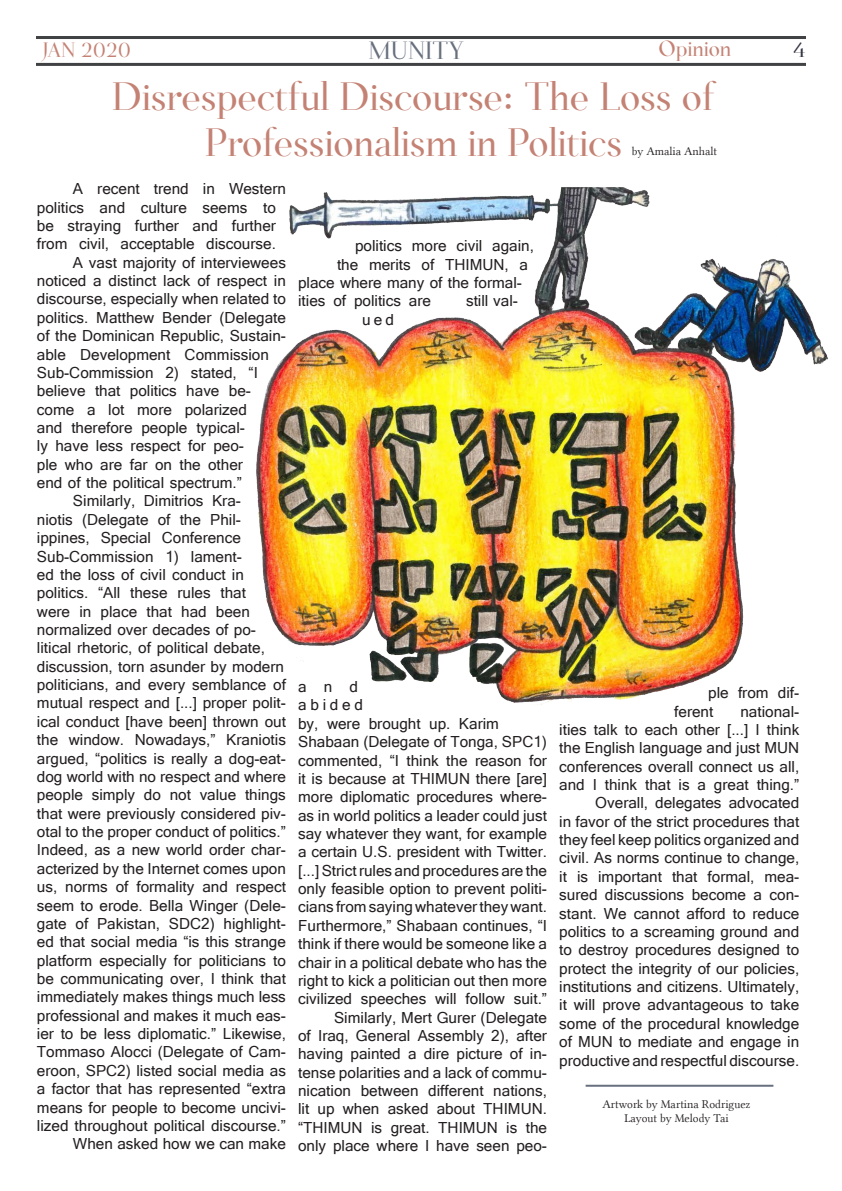
<style>
.page{position:relative;width:842px;height:1191px;background:#fff}
.page>*{position:absolute;margin:0;border:0;box-sizing:border-box;transform-origin:0 0}
.t1{font:38px/45.6px "Salinas Demo";color:#c48274;text-align:center}
.t2{font:24px "Salinas Demo";color:#68707e}
.t3{font:21px "Salinas Demo";color:#c48274}
.t4{font:20px "Salinas Demo";color:#c48274}
.t5{font:20px "Salinas Demo";color:#32333f}
.t6{font:15.3px/18.4px "Microsoft Sans Serif";color:#231f20}
.t7{font:12px/14.4px "Lin Libertine Display";color:#231f20;text-align:center}
</style>
<div class="page">
<hr style="left:36px;top:36px;width:770px;height:3px;background:#404244">
<hr style="left:36px;top:63px;width:770px;height:3px;background:#404244">
<hr style="left:586px;top:1084px;width:187px;height:2px;background:#68707e">
<img style="left:256px;top:187px;width:572px;height:518px">
<h3 class="t3" style="left:658px;top:37px;width:74px">Opinion</h3>
<h3 class="t4" style="left:43px;top:39px;width:90px">JAN 2020</h3>
<h2 class="t2" style="left:368px;top:37px;width:97px">MUNITY</h2>
<h3 class="t5" style="left:794px;top:39px;width:13px">4</h3>
<h1 class="t1" style="left:112px;top:74px;width:604px">Disrespectful Discourse: The Loss of<br>Professionalism in Politics</h1>
<p class="t6" style="left:73px;top:180px;width:214px">A recent trend in Western</p>
<p class="t6" style="left:37px;top:198px;width:240px">politics and culture seems to</p>
<p class="t6" style="left:37px;top:216px;width:240px">be straying further and further</p>
<p class="t6" style="left:37px;top:235px;width:240px">from civil, acceptable discourse.</p>
<p class="t6" style="left:73px;top:253px;width:214px">A vast majority of interviewees</p>
<p class="t6" style="left:37px;top:271px;width:250px">noticed a distinct lack of respect in</p>
<p class="t6" style="left:37px;top:290px;width:250px">discourse, especially when related to</p>
<p class="t6" style="left:37px;top:308px;width:250px">politics. Matthew Bender (Delegate</p>
<p class="t6" style="left:37px;top:326px;width:251px">of the Dominican Republic, Sustain-</p>
<p class="t6" style="left:37px;top:345px;width:233px">able Development Commission</p>
<p class="t6" style="left:37px;top:363px;width:222px">Sub-Commission 2) stated, “I</p>
<p class="t6" style="left:37px;top:381px;width:215px">believe that politics have be-</p>
<p class="t6" style="left:37px;top:400px;width:211px">come a lot more polarized</p>
<p class="t6" style="left:37px;top:418px;width:210px">and therefore people typical-</p>
<p class="t6" style="left:37px;top:437px;width:208px">ly have less respect for peo-</p>
<p class="t6" style="left:37px;top:455px;width:207px">ple who are far on the other</p>
<p class="t6" style="left:37px;top:473px;width:206px">end of the political spectrum.”</p>
<p class="t6" style="left:73px;top:492px;width:169px">Similarly, Dimitrios Kra-</p>
<p class="t6" style="left:37px;top:510px;width:205px">niotis (Delegate of the Phil-</p>
<p class="t6" style="left:37px;top:528px;width:205px">ippines, Special Conference</p>
<p class="t6" style="left:37px;top:547px;width:207px">Sub-Commission 1) lament-</p>
<p class="t6" style="left:37px;top:565px;width:208px">ed the loss of civil conduct in</p>
<p class="t6" style="left:37px;top:583px;width:210px">politics. “All these rules that</p>
<p class="t6" style="left:37px;top:602px;width:214px">were in place that had been</p>
<p class="t6" style="left:37px;top:620px;width:221px">normalized over decades of po-</p>
<p class="t6" style="left:37px;top:639px;width:229px">litical rhetoric, of political debate,</p>
<p class="t6" style="left:37px;top:657px;width:248px">discussion, torn asunder by modern</p>
<p class="t6" style="left:37px;top:675px;width:250px">politicians, and every semblance of</p>
<p class="t6" style="left:37px;top:694px;width:251px">mutual respect and [...] proper polit-</p>
<p class="t6" style="left:37px;top:712px;width:250px">ical conduct [have been] thrown out</p>
<p class="t6" style="left:37px;top:730px;width:250px">the window. Nowadays,” Kraniotis</p>
<p class="t6" style="left:37px;top:749px;width:250px">argued, “politics is really a dog-eat-</p>
<p class="t6" style="left:37px;top:767px;width:250px">dog world with no respect and where</p>
<p class="t6" style="left:37px;top:785px;width:250px">people simply do not value things</p>
<p class="t6" style="left:37px;top:804px;width:251px">that were previously considered piv-</p>
<p class="t6" style="left:37px;top:822px;width:250px">otal to the proper conduct of politics.”</p>
<p class="t6" style="left:37px;top:840px;width:251px">Indeed, as a new world order char-</p>
<p class="t6" style="left:37px;top:859px;width:250px">acterized by the Internet comes upon</p>
<p class="t6" style="left:37px;top:877px;width:250px">us, norms of formality and respect</p>
<p class="t6" style="left:37px;top:896px;width:251px">seem to erode. Bella Winger (Dele-</p>
<p class="t6" style="left:37px;top:914px;width:250px">gate of Pakistan, SDC2) highlight-</p>
<p class="t6" style="left:37px;top:932px;width:250px">ed that social media “is this strange</p>
<p class="t6" style="left:37px;top:951px;width:250px">platform especially for politicians to</p>
<p class="t6" style="left:37px;top:969px;width:251px">be communicating over, I think that</p>
<p class="t6" style="left:37px;top:987px;width:250px">immediately makes things much less</p>
<p class="t6" style="left:37px;top:1006px;width:251px">professional and makes it much eas-</p>
<p class="t6" style="left:37px;top:1024px;width:250px">ier to be less diplomatic.” Likewise,</p>
<p class="t6" style="left:37px;top:1042px;width:251px">Tommaso Alocci (Delegate of Cam-</p>
<p class="t6" style="left:37px;top:1061px;width:250px">eroon, SPC2) listed social media as</p>
<p class="t6" style="left:37px;top:1079px;width:250px">a factor that has represented “extra</p>
<p class="t6" style="left:37px;top:1098px;width:251px">means for people to become uncivi-</p>
<p class="t6" style="left:37px;top:1116px;width:250px">lized throughout political discourse.”</p>
<p class="t6" style="left:73px;top:1134px;width:214px">When asked how we can make</p>
<p class="t7" style="left:632px;top:144px;width:87px">by Amalia Anhalt</p>
<p class="t6" style="left:355px;top:237px;width:180px">politics more civil again,</p>
<p class="t6" style="left:337px;top:255px;width:192px">the merits of THIMUN, a</p>
<p class="t6" style="left:298px;top:273px;width:225px">place where many of the formal-</p>
<p class="t6" style="left:298px;top:292px;width:134px">ities of politics are</p>
<p class="t6" style="left:466px;top:292px;width:54px">still val-</p>
<p class="t6" style="left:362px;top:310px;width:34px">ued</p>
<p class="t6" style="left:298px;top:677px;width:61px">and</p>
<p class="t6" style="left:298px;top:696px;width:66px">abided</p>
<p class="t6" style="left:298px;top:714px;width:202px">by, were brought up. Karim</p>
<p class="t6" style="left:298px;top:732px;width:250px">Shabaan (Delegate of Tonga, SPC1)</p>
<p class="t6" style="left:298px;top:751px;width:250px">commented, “I think the reason for</p>
<p class="t6" style="left:298px;top:769px;width:250px">it is because at THIMUN there [are]</p>
<p class="t6" style="left:298px;top:787px;width:250px">more diplomatic procedures where-</p>
<p class="t6" style="left:298px;top:806px;width:250px">as in world politics a leader could just</p>
<p class="t6" style="left:298px;top:824px;width:250px">say whatever they want, for example</p>
<p class="t6" style="left:298px;top:842px;width:250px">a certain U.S. president with Twitter.</p>
<p class="t6" style="left:298px;top:861px;width:250px">[...] Strict rules and procedures are the</p>
<p class="t6" style="left:298px;top:879px;width:250px">only feasible option to prevent politi-</p>
<p class="t6" style="left:298px;top:897px;width:250px">cians from saying whatever they want.</p>
<p class="t6" style="left:298px;top:916px;width:250px">Furthermore,” Shabaan continues, “I</p>
<p class="t6" style="left:298px;top:934px;width:250px">think if there would be someone like a</p>
<p class="t6" style="left:298px;top:953px;width:250px">chair in a political debate who has the</p>
<p class="t6" style="left:298px;top:971px;width:250px">right to kick a politician out then more</p>
<p class="t6" style="left:298px;top:989px;width:250px">civilized speeches will follow suit.”</p>
<p class="t6" style="left:334px;top:1008px;width:214px">Similarly, Mert Gurer (Delegate</p>
<p class="t6" style="left:298px;top:1026px;width:250px">of Iraq, General Assembly 2), after</p>
<p class="t6" style="left:298px;top:1044px;width:250px">having painted a dire picture of in-</p>
<p class="t6" style="left:298px;top:1063px;width:250px">tense polarities and a lack of commu-</p>
<p class="t6" style="left:298px;top:1081px;width:250px">nication between different nations,</p>
<p class="t6" style="left:298px;top:1099px;width:250px">lit up when asked about THIMUN.</p>
<p class="t6" style="left:298px;top:1118px;width:250px">“THIMUN is great. THIMUN is the</p>
<p class="t6" style="left:298px;top:1136px;width:250px">only place where I have seen peo-</p>
<p class="t6" style="left:674px;top:683px;width:126px;text-indent:34px">ple from dif&shy;ferent</p>
<p class="t6" style="left:559px;top:702px;width:242px;text-align:right">national-<br>ities talk to each other [...] I think the English language and just MUN conferences overall connect us all, and I think that is a great thing.” Overall, delegates advocated<br>in favor of the strict procedures that they feel keep politics organized and civil. As norms continue to change, it is important that formal, mea&shy;sured discussions become a con&shy;stant. We cannot afford to reduce politics to a screaming ground and to destroy procedures designed to protect the integrity of our policies, institutions and citizens. Ultimately, it will prove advantageous to take some of the procedural knowledge of MUN to mediate and engage in productive and respectful discourse.</p>
<p class="t7" style="left:602px;top:1096px;width:150px">Artwork by Martina Rodriguez<br>Layout by Melody Tai</p>
</div>
